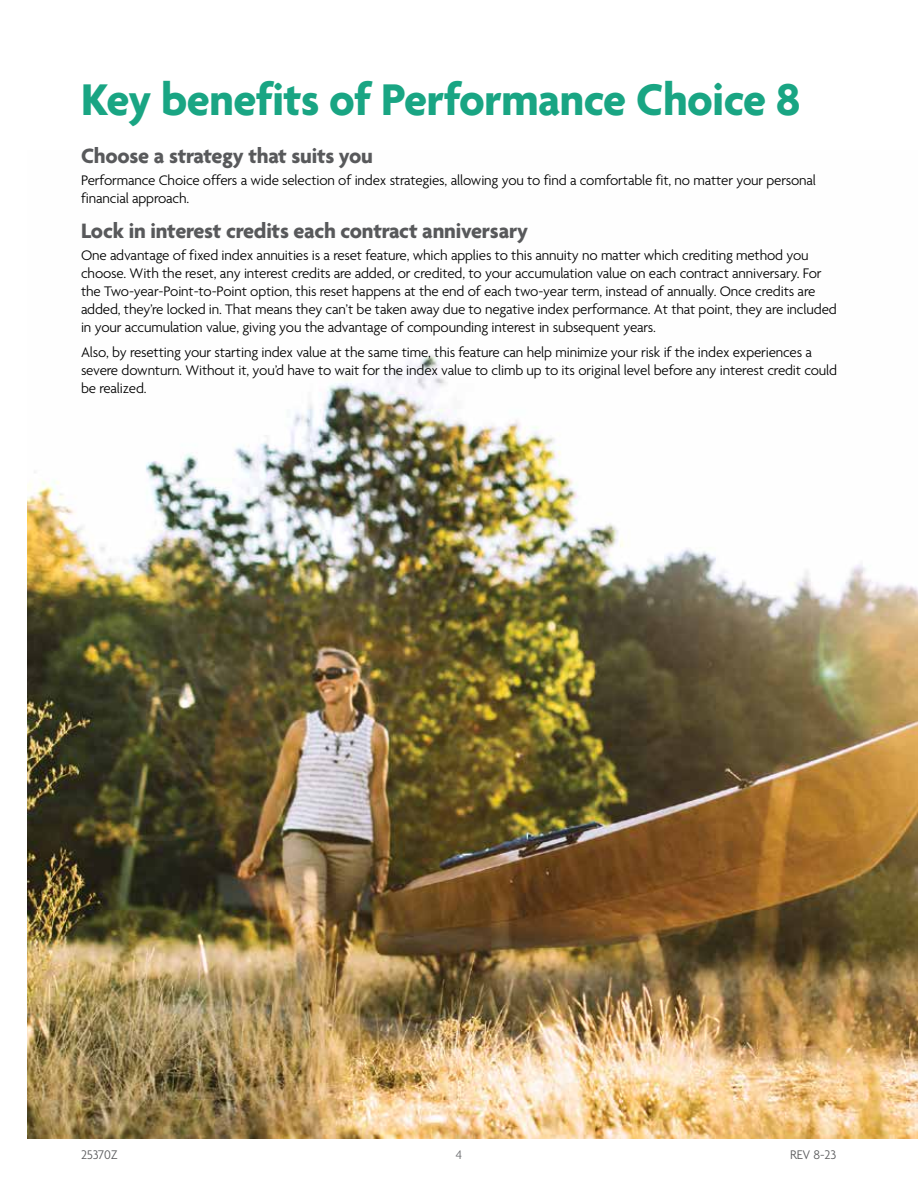
<style>
.page{position:relative;width:918px;height:1188px;background:#fff}
.page>*{position:absolute;margin:0;border:0;box-sizing:border-box;transform-origin:0 0}
.t1{font:700 48px "Agenda";letter-spacing:-.01em;color:#19a583}
.t2{font:700 22.5px "Agenda";letter-spacing:-.01em;color:#58595b}
.t3{font:300 15px/18px "Agenda";letter-spacing:-.01em;color:#000}
.t4{font:300 13.5px "Agenda";letter-spacing:-.01em;color:#58595b}
.t5{font:300 13.5px "Agenda";color:#6d6e71}
</style>
<div class="page">
<img style="left:27px;top:355px;width:891px;height:783px">
<h1 class="t1" style="left:81px;top:74px;width:721px">Key benefits of Performance Choice 8</h1>
<h2 class="t2" style="left:81px;top:143px;width:293px">Choose a strategy that suits you</h2>
<p class="t3" style="left:81px;top:172px;width:736px">Performance Choice offers a wide selection of index strategies, allowing you to find a comfortable fit, no matter your personal financial approach.</p>
<h2 class="t2" style="left:81px;top:218px;width:449px">Lock in interest credits each contract anniversary</h2>
<p class="t3" style="left:81px;top:247px;width:757px">One advantage of fixed index annuities is a reset feature, which applies to this annuity no matter which crediting method you choose. With the reset, any interest credits are added, or credited, to your accumulation value on each contract anniversary. For the Two-year-Point-to-Point option, this reset happens at the end of each two-year term, instead of annually. Once credits are added, they’re locked in. That means they can’t be taken away due to negative index performance. At that point, they are included in your accumulation value, giving you the advantage of compounding interest in subsequent years.</p>
<p class="t3" style="left:81px;top:344px;width:758px">Also, by resetting your starting index value at the same time, this feature can help minimize your risk if the index experiences a severe downturn. Without it, you’d have to wait for the index value to climb up to its original level before any interest credit could be realized.</p>
<p class="t4" style="left:81px;top:1147px;width:38px">25370Z</p>
<p class="t5" style="left:456px;top:1147px;width:8px">4</p>
<p class="t4" style="left:790px;top:1147px;width:48px">REV 8-23</p>
</div>
